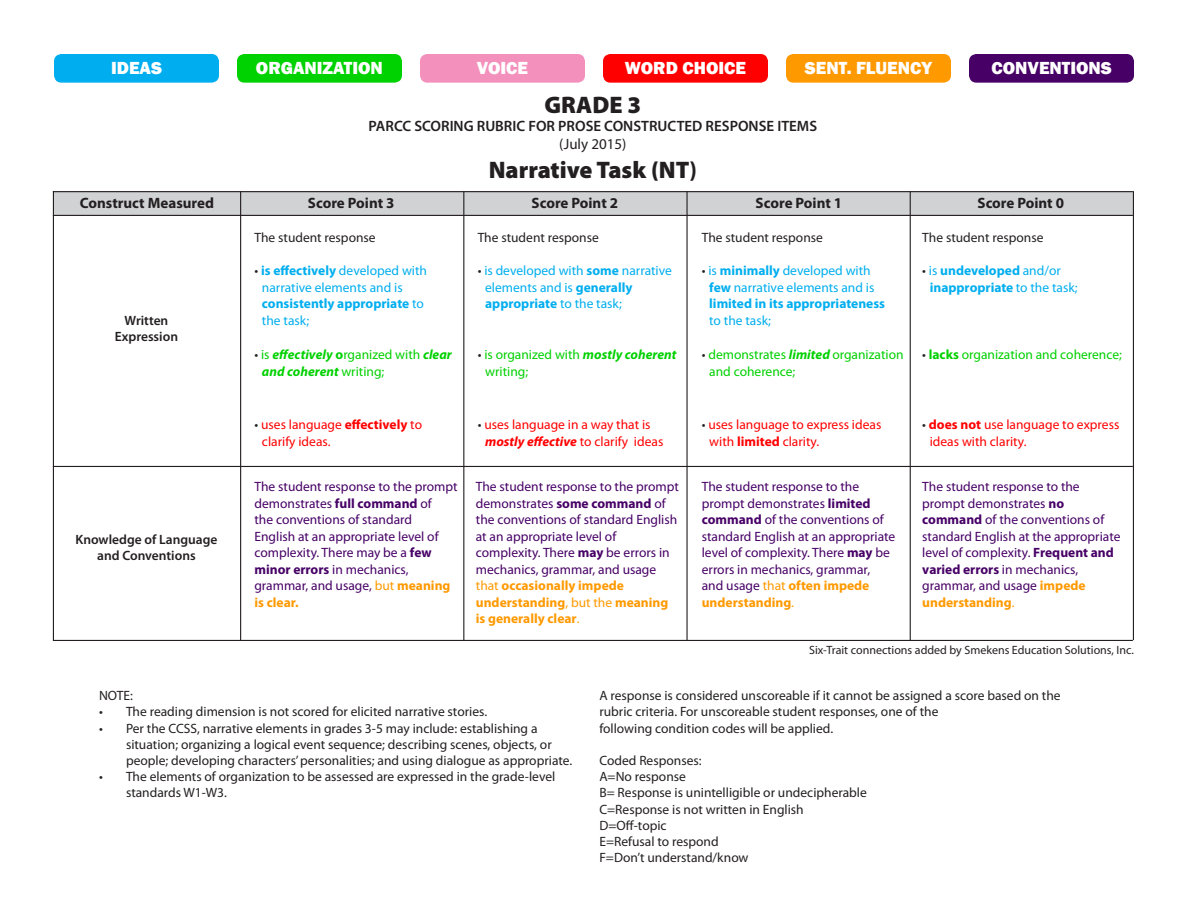
<style>
.page{position:relative;width:1188px;height:918px;background:#fff}
.page>*{position:absolute;margin:0;border:0;box-sizing:border-box;transform-origin:0 0}
.t1{font:900 24px "Myriad Pro";color:#231f20}
.t2{font:800 18px "Franklin Gothic";color:#fff}
.t3{font:700 15px "Myriad Pro";color:#231f20}
.t4{font:600 15px "Myriad Pro";color:#231f20}
.t5{font:15px "Myriad Pro";color:#231f20}
.t6{font:13.5px/16.5px "Myriad Pro";color:#470066}
.t7{font:13.5px/16.2px "Myriad Pro";color:#231f20}
.t8{font:13.5px/16.5px "Myriad Pro";color:#00aeef}
.t9{font:13.5px/16.5px "Myriad Pro";color:#f00}
.t10{font:13.5px/16.5px "Myriad Pro";color:#00d100}
.t11{font:italic 700 13.5px/16.5px "Myriad Pro";color:#00d100}
.t12{font:600 13.5px/16.2px "Myriad Pro";color:#231f20;text-align:center}
.t13{font:700 13.5px/16.5px "Myriad Pro";color:#00aeef}
.t14{font:12px "Myriad Pro";color:#231f20}
.s1{font-weight:700}
.s2{color:#231f20}
.s3{font-weight:400;font-style:normal;color:#231f20}
.s4{font-weight:400;font-style:normal}
.s5{font-style:normal}
.s6{color:#f90}
.s7{font-weight:700;color:#f90}
.s8{font-weight:700;font-style:italic}
.s9{font-weight:400;color:#231f20}
.s10{font-weight:400}
</style>
<div class="page">
<div style="left:55px;top:55px;width:163px;height:27px;background:#00aeef;border-radius:7px"></div>
<div style="left:54px;top:54px;width:165px;height:29px;border:2px solid #00aeef;border-radius:7px"></div>
<div style="left:238px;top:55px;width:163px;height:27px;background:#00d100;border-radius:7px"></div>
<div style="left:237px;top:54px;width:165px;height:29px;border:2px solid #00d100;border-radius:7px"></div>
<div style="left:421px;top:55px;width:163px;height:27px;background:#f390bc;border-radius:7px"></div>
<div style="left:420px;top:54px;width:165px;height:29px;border:2px solid #f390bc;border-radius:7px"></div>
<div style="left:604px;top:55px;width:163px;height:27px;background:#f00;border-radius:7px"></div>
<div style="left:603px;top:54px;width:165px;height:29px;border:2px solid #f00;border-radius:7px"></div>
<div style="left:787px;top:55px;width:163px;height:27px;background:#f90;border-radius:7px"></div>
<div style="left:786px;top:54px;width:165px;height:29px;border:2px solid #f90;border-radius:7px"></div>
<div style="left:970px;top:55px;width:163px;height:27px;background:#470066;border-radius:7px"></div>
<div style="left:969px;top:54px;width:165px;height:29px;border:2px solid #470066;border-radius:7px"></div>
<div style="left:53px;top:191px;width:1080px;height:25px;background:#d1d2d4"></div>
<hr style="left:53px;top:215px;width:1080px;height:1px;background:#231f20">
<hr style="left:53px;top:191px;width:1080px;height:1px;background:#231f20">
<hr style="left:240px;top:191px;width:1px;height:449px;background:#231f20">
<hr style="left:463px;top:191px;width:1px;height:449px;background:#231f20">
<hr style="left:686px;top:191px;width:2px;height:449px;background:#231f20">
<hr style="left:910px;top:191px;width:1px;height:449px;background:#231f20">
<hr style="left:1133px;top:191px;width:1px;height:449px;background:#231f20">
<hr style="left:53px;top:191px;width:1px;height:449px;background:#231f20">
<hr style="left:53px;top:640px;width:1080px;height:1px;background:#231f20">
<hr style="left:53px;top:466px;width:1080px;height:1px;background:#231f20">
<p class="t2" style="left:111px;top:56px;width:52px">IDEAS</p>
<h2 class="t2" style="left:256px;top:56px;width:129px">ORGANIZATION</h2>
<h2 class="t2" style="left:477px;top:56px;width:53px">VOICE</h2>
<h2 class="t2" style="left:625px;top:56px;width:123px">WORD CHOICE</h2>
<h2 class="t2" style="left:805px;top:56px;width:129px">SENT. FLUENCY</h2>
<h2 class="t2" style="left:992px;top:56px;width:122px">CONVENTIONS</h2>
<p class="t1" style="left:544px;top:92px;width:98px">GRADE 3</p>
<p class="t4" style="left:369px;top:117px;width:450px">PARCC SCORING RUBRIC FOR PROSE CONSTRUCTED RESPONSE ITEMS</p>
<p class="t5" style="left:559px;top:135px;width:69px">(July 2015)</p>
<p class="t1" style="left:489px;top:156px;width:210px">Narrative Task (NT<span class="s1">)</span></p>
<p class="t3" style="left:80px;top:193px;width:136px">Construct Measured</p>
<p class="t3" style="left:308px;top:193px;width:88px">Score Point 3</p>
<p class="t3" style="left:532px;top:193px;width:88px">Score Point 2</p>
<p class="t3" style="left:756px;top:193px;width:88px">Score Point 1</p>
<p class="t3" style="left:977px;top:193px;width:88px">Score Point 0</p>
<p class="t12" style="left:115px;top:312px;width:65px">Written<br>Expression</p>
<p class="t12" style="left:75px;top:531px;width:143px">Knowledge of Language</p>
<p class="t12" style="left:97px;top:547px;width:100px">and Conventions</p>
<p class="t7" style="left:254px;top:229px;width:123px">The student response</p>
<p class="t8" style="left:262px;top:262px;width:167px;text-indent:-8px"><span class="s2">•</span> <span class="s1">is effectively</span> developed with narrative elements and is <span class="s1">consistently appropriate</span> to the task;</p>
<p class="t11" style="left:262px;top:346px;width:191px;text-indent:-8px"><span class="s3">•</span> <span class="s4">is</span> effectively <span class="s5">o</span><span class="s4">rganized with</span> clear and coherent <span class="s4">writing;</span></p>
<p class="t9" style="left:262px;top:416px;width:162px;text-indent:-8px"><span class="s2">•</span> uses language <span class="s1">effectively</span> to clarify ideas.</p>
<p class="t6" style="left:254px;top:478px;width:205px">The student response to the prompt demonstrates <span class="s1">full command</span> of<br>the conventions of standard<br>English at an appropriate level of complexity. There may be a <span class="s1">few minor errors</span> in mechanics,</p>
<p class="t6" style="left:254px;top:577px;width:198px">grammar, and usage, <span class="s6">but</span> <span class="s7">meaning is clear.</span></p>
<p class="t7" style="left:478px;top:229px;width:123px">The student response</p>
<p class="t8" style="left:485px;top:262px;width:188px;text-indent:-8px"><span class="s2">•</span> is developed with <span class="s1">some</span> narrative elements and is <span class="s1">generally appropriate</span> to the task;</p>
<p class="t10" style="left:485px;top:346px;width:193px;text-indent:-8px"><span class="s2">•</span> is organized with <span class="s8">mostly coherent </span>writing;</p>
<p class="t9" style="left:485px;top:416px;width:180px;text-indent:-8px"><span class="s2">•</span> uses language in a way that is <span class="s8">mostly effective</span> to clarify ideas</p>
<p class="t7" style="left:702px;top:229px;width:123px">The student response</p>
<p class="t8" style="left:709px;top:262px;width:177px;text-indent:-8px"><span class="s2">•</span> is <span class="s1">minimally</span> developed with <span class="s1">few</span> narrative elements and is <span class="s1">limited in its appropriateness </span>to the task;</p>
<p class="t10" style="left:709px;top:346px;width:196px;text-indent:-8px"><span class="s2">•</span> demonstrates <span class="s8">limited</span> organization and coherence;</p>
<p class="t9" style="left:709px;top:416px;width:174px;text-indent:-8px"><span class="s2">•</span> uses language to express ideas with <span class="s1">limited</span> clarity.</p>
<p class="t6" style="left:476px;top:478px;width:205px">The student response to the prompt demonstrates <span class="s1">some command</span> of the conventions of standard English at an appropriate level of complexity. There <span class="s1">may</span> be errors in mechanics, grammar, and usage <span class="s6">that</span> <span class="s7">occasionally impede understanding</span><span class="s6">, but the</span> <span class="s7">meaning is generally clear</span><span class="s6">.</span></p>
<p class="t6" style="left:702px;top:478px;width:159px">The student response to the</p>
<p class="t6" style="left:702px;top:495px;width:170px">prompt demonstrates <span class="s1">limited</span></p>
<p class="t6" style="left:702px;top:511px;width:184px"><span class="s1">command</span> of the conventions of</p>
<p class="t6" style="left:702px;top:528px;width:195px">standard English at an appropriate</p>
<p class="t6" style="left:702px;top:544px;width:190px">level of complexity. There <span class="s1">may</span> be</p>
<p class="t6" style="left:702px;top:561px;width:170px;text-align:justify">errors in mechanics, grammar, and usage <span class="s6">that</span> <span class="s7">often impede understanding</span><span class="s6">.</span></p>
<p class="t7" style="left:922px;top:229px;width:123px">The student response</p>
<p class="t13" style="left:930px;top:262px;width:149px;text-indent:-8px"><span class="s9">•</span> <span class="s10">is</span> undeveloped <span class="s10">and/or </span>inappropriate <span class="s10">to the task;</span></p>
<p class="t10" style="left:922px;top:346px;width:201px"><span class="s2">•</span> <span class="s1">lacks</span> organization and coherence;</p>
<p class="t9" style="left:930px;top:416px;width:191px;text-indent:-8px"><span class="s2">•</span> <span class="s1">does not</span> use language to express ideas with clarity.</p>
<p class="t6" style="left:922px;top:478px;width:159px">The student response to the</p>
<p class="t6" style="left:922px;top:495px;width:184px">prompt demonstrates <span class="s1">no command</span> of the conventions of</p>
<p class="t6" style="left:922px;top:528px;width:200px">standard English at the appropriate</p>
<p class="t6" style="left:922px;top:544px;width:193px">level of complexity. <span class="s1">Frequent and varied errors</span> in mechanics, grammar, and usage <span class="s7">impede understanding</span><span class="s6">.</span></p>
<p class="t14" style="left:809px;top:643px;width:326px">Six-Trait connections added by Smekens Education Solutions, Inc.</p>
<p class="t7" style="left:99px;top:687px;width:35px">NOTE:</p>
<p class="t7" style="left:99px;top:703px;width:390px">• The reading dimension is not scored for elicited narrative stories.</p>
<p class="t7" style="left:126px;top:720px;width:448px;text-indent:-27px">• Per the CCSS, narrative elements in grades 3-5 may include: establishing a situation; organizing a logical event sequence; describing scenes, objects, or people; developing characters’ personalities; and using dialogue as appropriate.</p>
<p class="t7" style="left:126px;top:768px;width:431px;text-indent:-27px">• The elements of organization to be assessed are expressed in the grade-level standards W1-W3.</p>
<p class="t7" style="left:599px;top:687px;width:463px">A response is considered unscoreable if it cannot be assigned a score based on the rubric criteria. For unscoreable student responses, one of the<br>following condition codes will be applied.</p>
<p class="t7" style="left:599px;top:752px;width:104px">Coded Responses:</p>
<p class="t7" style="left:599px;top:768px;width:88px">A=No response</p>
<p class="t7" style="left:599px;top:784px;width:269px">B= Response is unintelligible or undecipherable</p>
<p class="t7" style="left:599px;top:801px;width:206px">C=Response is not written in English</p>
<p class="t7" style="left:599px;top:817px;width:69px">D=Off-topic</p>
<p class="t7" style="left:599px;top:833px;width:121px">E=Refusal to respond</p>
<p class="t7" style="left:599px;top:849px;width:151px">F=Don’t understand/know</p>
</div>
